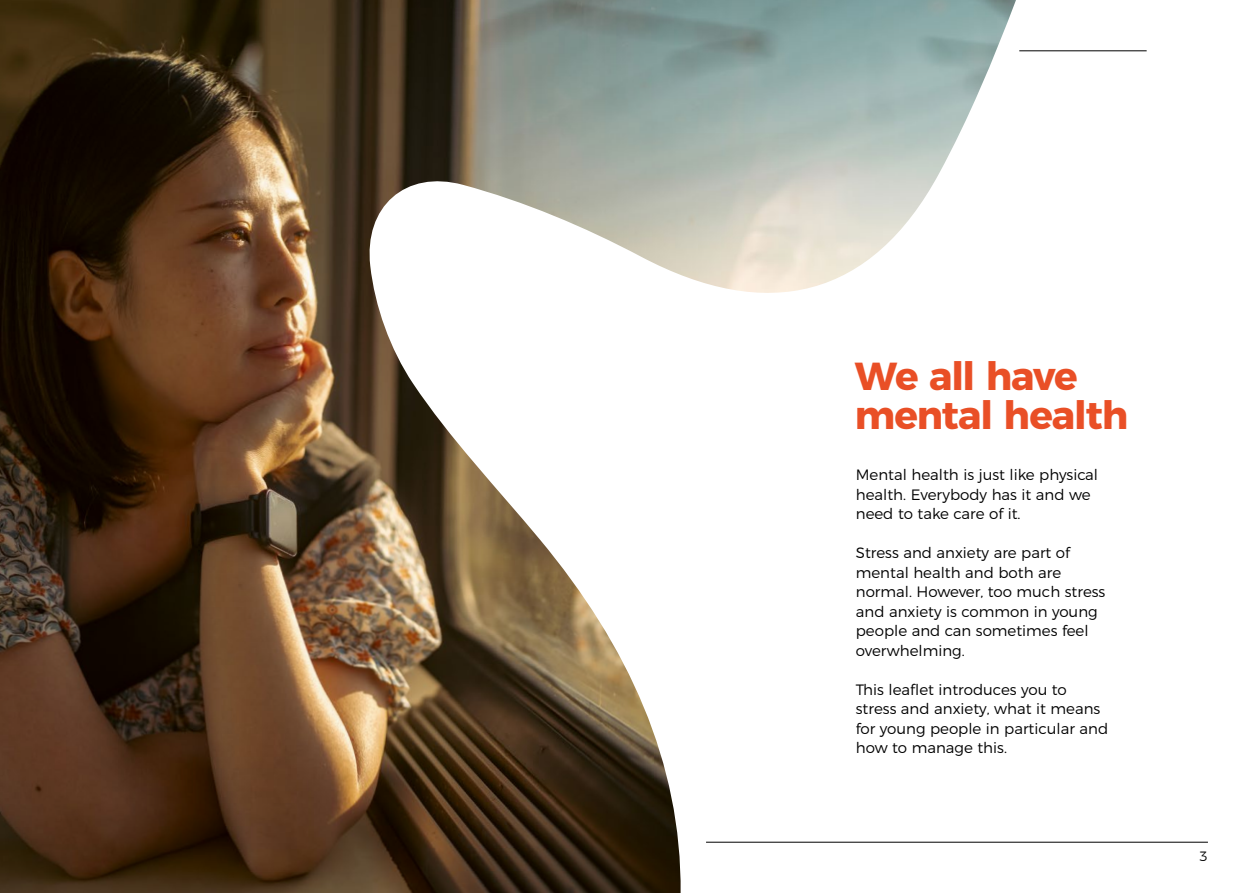
<style>
.page{position:relative;width:1259px;height:893px;background:#fff}
.page>*{position:absolute;margin:0;border:0;box-sizing:border-box;transform-origin:0 0}
.t1{font:700 39px/39px "Montserrat";letter-spacing:-.03em;color:#e94f26}
.t2{font:300 15px/19.5px "Montserrat";color:#000}
.t3{font:300 13.5px "Montserrat";color:#000}
</style>
<div class="page">
<img style="left:0;top:0;width:1016px;height:893px">
<hr style="left:1019px;top:51px;width:127px;height:1px;background:#000">
<svg style="left:372px;top:266px;width:6px;height:7px"></svg>
<hr style="left:706px;top:842px;width:502px;height:1px;background:#000">
<h1 class="t1" style="left:854px;top:354px;width:275px">We all have mental health</h1>
<p class="t2" style="left:856px;top:464px;width:244px">Mental health is just like physical health. Everybody has it and we need to take care of it.</p>
<p class="t2" style="left:856px;top:542px;width:251px">Stress and anxiety are part of mental health and both are normal. However, too much stress and anxiety is common in young people and can sometimes feel overwhelming.</p>
<p class="t2" style="left:856px;top:678px;width:254px">This leaflet introduces you to stress and anxiety, what it means for young people in particular and how to manage this.</p>
<p class="t3" style="left:1199px;top:846px;width:10px">3</p>
</div>
